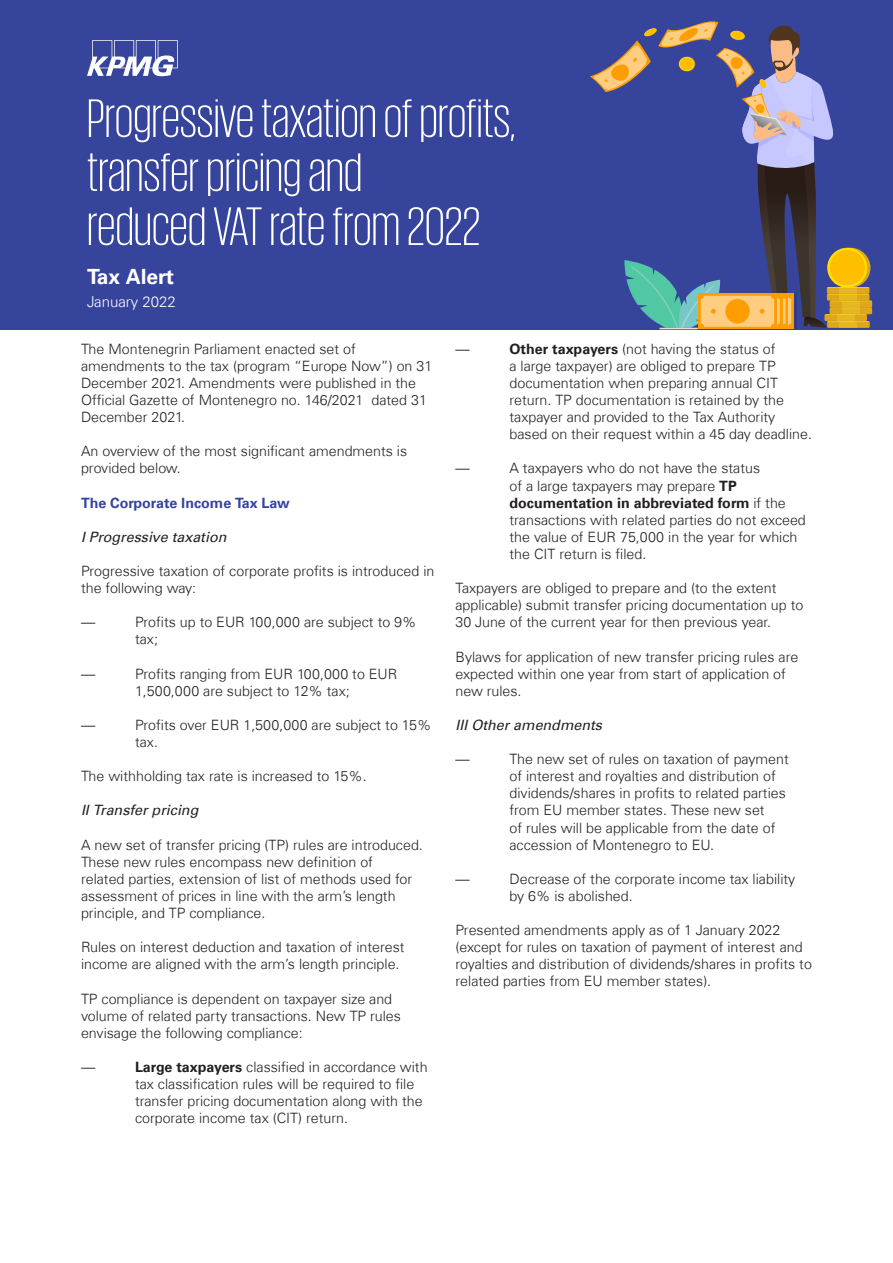
<style>
.page{position:relative;width:893px;height:1263px;background:#fff}
.page>*{position:absolute;margin:0;border:0;box-sizing:border-box;transform-origin:0 0}
.t1{font:300 55.5px/54px "KPMG Cyrillic";color:#fff}
.t2{font:700 21px "Universfor KPMG";color:#fff}
.t3{font:300 15px "Universfor KPMG";color:#fff}
.t4{font:300 14.25px/17.1px "Universfor KPMG";color:#231f20}
.t5{font:italic 14.25px "Universfor KPMG";color:#231f20}
.t6{font:700 14.25px "Universfor KPMG";color:#36449c}
.s1{font-weight:700}
</style>
<div class="page">
<div style="left:0;top:0;width:893px;height:330px;background:#36449c"></div>
<img style="left:87px;top:40px;width:91px;height:37px">
<svg style="left:590px;top:21px;width:282px;height:308px"></svg>
<h1 class="t1" style="left:87px;top:90px;width:430px">Progressive taxation of profits, transfer pricing and<br>reduced VAT rate from 2022</h1>
<h2 class="t2" style="left:87px;top:264px;width:89px">Tax Alert</h2>
<p class="t3" style="left:87px;top:292px;width:90px">January 2022</p>
<p class="t4" style="left:81px;top:340px;width:353px">The Montenegrin Parliament enacted set of amendments to the tax (program “Europe Now”) on 31<br>December 2021. Amendments were published in the Official Gazette of Montenegro no. 146/2021 dated 31<br>December 2021.</p>
<p class="t4" style="left:81px;top:443px;width:328px">An overview of the most significant amendments is provided below.</p>
<p class="t6" style="left:81px;top:494px;width:210px">The Corporate Income Tax Law</p>
<p class="t5" style="left:81px;top:528px;width:147px">I Progressive taxation</p>
<p class="t4" style="left:81px;top:562px;width:355px">Progressive taxation of corporate profits is introduced in the following way:</p>
<p class="t4" style="left:81px;top:614px;width:16px">—</p>
<p class="t4" style="left:135px;top:614px;width:283px">Profits up to EUR 100,000 are subject to 9% tax;</p>
<p class="t4" style="left:81px;top:665px;width:16px">—</p>
<p class="t4" style="left:135px;top:665px;width:264px">Profits ranging from EUR 100,000 to EUR<br>1,500,000 are subject to 12% tax;</p>
<p class="t4" style="left:81px;top:716px;width:16px">—</p>
<p class="t4" style="left:135px;top:716px;width:298px">Profits over EUR 1,500,000 are subject to 15% tax.</p>
<p class="t4" style="left:81px;top:768px;width:287px">The withholding tax rate is increased to 15%.</p>
<p class="t5" style="left:81px;top:802px;width:119px">II Transfer pricing</p>
<p class="t4" style="left:81px;top:836px;width:343px">A new set of transfer pricing (TP) rules are introduced.<br>These new rules encompass new definition of<br>related parties, extension of list of methods used for assessment of prices in line with the arm’s length principle, and TP compliance.</p>
<p class="t4" style="left:81px;top:939px;width:325px">Rules on interest deduction and taxation of interest income are aligned with the arm’s length principle.</p>
<p class="t4" style="left:81px;top:990px;width:321px">TP compliance is dependent on taxpayer size and volume of related party transactions. New TP rules envisage the following compliance:</p>
<p class="t4" style="left:81px;top:1058px;width:16px">—</p>
<p class="t4" style="left:135px;top:1058px;width:294px"><span class="s1">Large taxpayers</span> classified in accordance with tax classification rules will be required to file transfer pricing documentation along with the corporate income tax (CIT) return.</p>
<p class="t4" style="left:455px;top:340px;width:16px">—</p>
<p class="t4" style="left:509px;top:340px;width:304px"><span class="s1">Other taxpayers</span> (not having the status of<br>a large taxpayer) are obliged to prepare TP documentation when preparing annual CIT return. TP documentation is retained by the taxpayer and provided to the Tax Authority based on their request within a 45 day deadline.</p>
<p class="t4" style="left:455px;top:460px;width:16px">—</p>
<p class="t4" style="left:509px;top:460px;width:298px">A taxpayers who do not have the status<br>of a large taxpayers may prepare <span class="s1">TP documentation in abbreviated form</span> if the transactions with related parties do not exceed the value of EUR 75,000 in the year for which the CIT return is filed.</p>
<p class="t4" style="left:455px;top:579px;width:349px">Taxpayers are obliged to prepare and (to the extent applicable) submit transfer pricing documentation up to<br>30 June of the current year for then previous year.</p>
<p class="t4" style="left:455px;top:648px;width:344px">Bylaws for application of new transfer pricing rules are expected within one year from start of application of new rules.</p>
<p class="t5" style="left:455px;top:716px;width:148px">III Other amendments</p>
<p class="t4" style="left:455px;top:750px;width:16px">—</p>
<p class="t4" style="left:509px;top:750px;width:281px">The new set of rules on taxation of payment of interest and royalties and distribution of dividends/shares in profits to related parties from EU member states. These new set<br>of rules will be applicable from the date of accession of Montenegro to EU.</p>
<p class="t4" style="left:455px;top:870px;width:16px">—</p>
<p class="t4" style="left:509px;top:870px;width:287px">Decrease of the corporate income tax liability by 6% is abolished.</p>
<p class="t4" style="left:455px;top:921px;width:358px">Presented amendments apply as of 1 January 2022 (except for rules on taxation of payment of interest and royalties and distribution of dividends/shares in profits to related parties from EU member states).</p>
</div>
